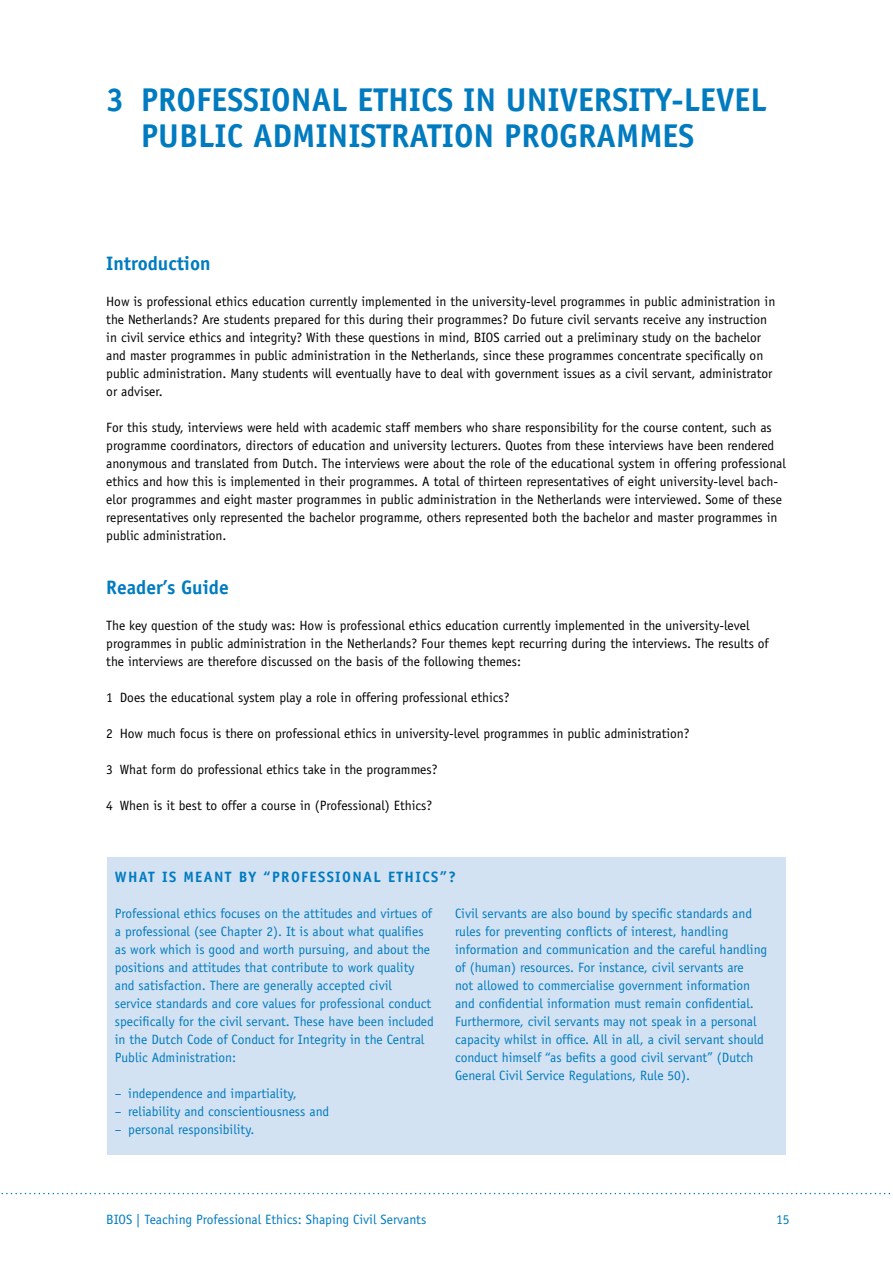
<style>
.page{position:relative;width:893px;height:1263px;background:#fff}
.page>*{position:absolute;margin:0;border:0;box-sizing:border-box;transform-origin:0 0}
.Hoofdstukkop{font:700 33px/36px "Officina Sans";color:#007bc0}
.Hoofdstuksubkop{font:700 19.5px "Officina Sans";color:#007bc0}
.Kader_kop{font:700 15px "Officina Sans";letter-spacing:.09em;color:#007bc0}
.plat{font:13.5px/18px "Officina Sans";color:#000}
.accent{font:13.5px/18px "Officina Sans";color:#007bc0}
</style>
<div class="page">
<div style="left:107px;top:857px;width:679px;height:297px;background:#d3e2f2"></div>
<svg style="left:1px;top:1193px;width:890px;height:1px"></svg>
<p class="Hoofdstukkop" style="left:141px;top:81px;width:627px;text-indent:-35px">3 PROFESSIONAL ETHICS IN UNIVERSITY-LEVEL<br>PUBLIC ADMINISTRATION PROGRAMMES</p>
<p class="Hoofdstuksubkop" style="left:106px;top:251px;width:106px">Introduction</p>
<p class="plat" style="left:106px;top:292px;width:671px">How is professional ethics education currently implemented in the university-level programmes in public administration in the Netherlands? Are students prepared for this during their programmes? Do future civil servants receive any instruction in civil service ethics and integrity? With these questions in mind, BIOS carried out a preliminary study on the bachelor and master programmes in public administration in the Netherlands, since these programmes concentrate specifically on public administration. Many students will eventually have to deal with government issues as a civil servant, administrator or adviser.</p>
<p class="plat" style="left:106px;top:418px;width:681px">For this study, interviews were held with academic staff members who share responsibility for the course content, such as programme coordinators, directors of education and university lecturers. Quotes from these interviews have been rendered anonymous and translated from Dutch. The interviews were about the role of the educational system in offering professional ethics and how this is implemented in their programmes. A total of thirteen representatives of eight university-level bach&shy;elor programmes and eight master programmes in public administration in the Netherlands were interviewed. Some of these representatives only represented the bachelor programme, others represented both the bachelor and master programmes in public administration.</p>
<p class="Hoofdstuksubkop" style="left:106px;top:575px;width:124px">Reader’s Guide</p>
<p class="plat" style="left:106px;top:616px;width:664px">The key question of the study was: How is professional ethics education currently implemented in the university-level programmes in public administration in the Netherlands? Four themes kept recurring during the interviews. The results of the interviews are therefore discussed on the basis of the following themes:</p>
<p class="plat" style="left:106px;top:688px;width:405px">1 Does the educational system play a role in offering professional ethics?</p>
<p class="plat" style="left:106px;top:724px;width:585px">2 How much focus is there on professional ethics in university-level programmes in public administration?</p>
<p class="plat" style="left:106px;top:760px;width:333px">3 What form do professional ethics take in the programmes?</p>
<p class="plat" style="left:106px;top:796px;width:327px">4 When is it best to offer a course in (Professional) Ethics?</p>
<p class="Kader_kop" style="left:115px;top:868px;width:343px">WHAT IS MEANT BY “PROFESSIONAL ETHICS”?</p>
<p class="accent" style="left:115px;top:904px;width:321px">Professional ethics focuses on the attitudes and virtues of a professional (see Chapter 2). It is about what qualifies as work which is good and worth pursuing, and about the positions and attitudes that contribute to work quality and satisfaction. There are generally accepted civil<br>service standards and core values for professional conduct specifically for the civil servant. These have been included in the Dutch Code of Conduct for Integrity in the Central Public Administration:</p>
<p class="accent" style="left:115px;top:1084px;width:184px">– independence and impartiality,</p>
<p class="accent" style="left:115px;top:1102px;width:216px">– reliability and conscientiousness and</p>
<p class="accent" style="left:115px;top:1120px;width:141px">– personal responsibility.</p>
<p class="accent" style="left:455px;top:904px;width:314px">Civil servants are also bound by specific standards and rules for preventing conflicts of interest, handling information and communication and the careful handling of (human) resources. For instance, civil servants are<br>not allowed to commercialise government information and confidential information must remain confidential.<br>Furthermore, civil servants may not speak in a personal capacity whilst in office. All in all, a civil servant should conduct himself “as befits a good civil servant” (Dutch General Civil Service Regulations, Rule 50).</p>
<p class="accent" style="left:106px;top:1210px;width:321px">BIOS | Teaching Professional Ethics: Shaping Civil Servants</p>
<p class="accent" style="left:776px;top:1210px;width:15px">15</p>
</div>
